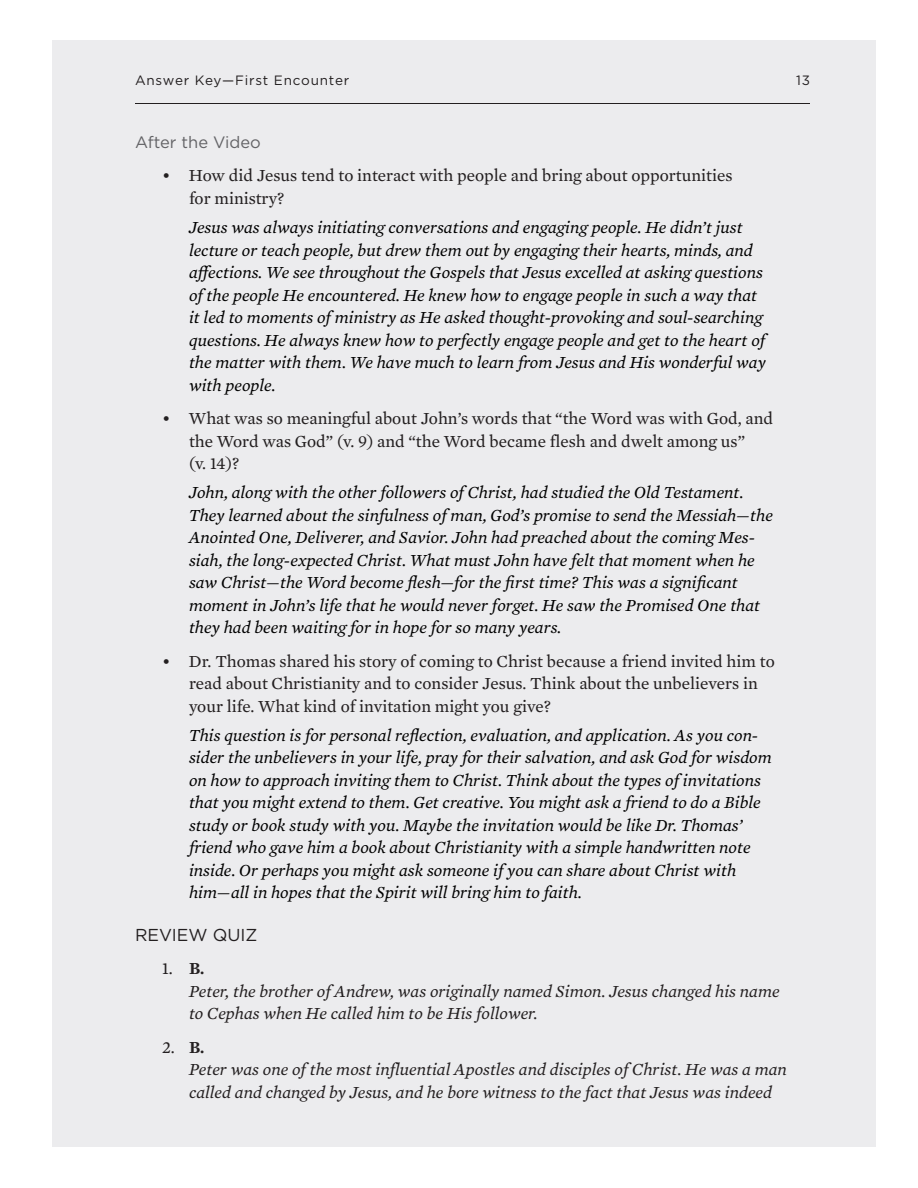
<style>
.page{position:relative;width:918px;height:1188px;background:#fff}
.page>*{position:absolute;margin:0;border:0;box-sizing:border-box;transform-origin:0 0}
._2nd_level-block-ita{font:italic 17.25px/22.5px "Mercury Text G2";color:#000}
.Questions-bullet1{font:17.25px/22.5px "Mercury Text G2";color:#231f20}
.Questions-bullet1-2{font:italic 17.25px/22.5px "Mercury Text G2";color:#231f20}
.Questions2-bullet2{font:italic 17.25px/22.5px "Mercury Text G2";color:#231f20}
.Questions2-bullet2-2{font:17.25px/22.5px "Mercury Text G2";color:#231f20}
.Sub_A_Main{font:17.25px "Gotham";color:#231f20}
.Heading_3{font:16.5px "Gotham";color:#636366}
.t1{font:13.5px "Gotham";letter-spacing:.06em;color:#231f20}
.s1{font-style:normal}
.s2{font-weight:600;font-style:normal}
</style>
<div class="page">
<div style="left:52px;top:40px;width:824px;height:1108px;background:#ececee"></div>
<hr style="left:135px;top:103px;width:675px;height:1px;background:#231f20">
<p class="t1" style="left:135px;top:71px;width:216px">Answer Key—First Encounter</p>
<p class="t1" style="left:796px;top:71px;width:15px">13</p>
<p class="Heading_3" style="left:135px;top:132px;width:127px">After the Video</p>
<p class="Questions2-bullet2-2" style="left:189px;top:164px;width:545px;text-indent:-27px">• How did Jesus tend to interact with people and bring about opportunities for ministry?</p>
<p class="_2nd_level-block-ita" style="left:189px;top:215px;width:579px">Jesus was always initiating conversations and engaging people. He didn’t just lecture or teach people, but drew them out by engaging their hearts, minds, and affections. We see throughout the Gospels that Jesus excelled at asking questions of the people He encountered. He knew how to engage people in such a way that it led to moments of ministry as He asked thought-provoking and soul-searching questions. He always knew how to perfectly engage people and get to the heart of the matter with them. We have much to learn from Jesus and His wonderful way with people.</p>
<p class="Questions-bullet1" style="left:189px;top:406px;width:586px;text-indent:-27px">• What was so meaningful about John’s words that “the Word was with God, and the Word was God” (v. 9) and “the Word became flesh and dwelt among us”<br>(v. 14)?</p>
<p class="_2nd_level-block-ita" style="left:189px;top:480px;width:585px">John, along with the other followers of Christ, had studied the Old Testament.<br>They learned about the sinfulness of man, God’s promise to send the Messiah—the Anointed One, Deliverer, and Savior. John had preached about the coming Mes&shy;siah, the long-expected Christ. What must John have felt that moment when he saw Christ—the Word become flesh—for the first time? This was a significant moment in John’s life that he would never forget. He saw the Promised One that they had been waiting for in hope for so many years.</p>
<p class="Questions-bullet1" style="left:189px;top:649px;width:587px;text-indent:-27px">• Dr. Thomas shared his story of coming to Christ because a friend invited him to read about Christianity and to consider Jesus. Think about the unbelievers in your life. What kind of invitation might you give?</p>
<p class="_2nd_level-block-ita" style="left:189px;top:723px;width:584px">This question is for personal reflection, evaluation, and application. As you con&shy;sider the unbelievers in your life, pray for their salvation, and ask God for wisdom on how to approach inviting them to Christ. Think about the types of invitations that you might extend to them. Get creative. You might ask a friend to do a Bible study or book study with you. Maybe the invitation would be like Dr. Thomas’ friend who gave him a book about Christianity with a simple handwritten note inside. Or perhaps you might ask someone if you can share about Christ with him—all in hopes that the Spirit will bring him to faith.</p>
<p class="Sub_A_Main" style="left:135px;top:924px;width:124px">REVIEW QUIZ</p>
<p class="Questions2-bullet2" style="left:189px;top:957px;width:592px;text-indent:-27px"><span class="s1">1.</span> <span class="s2">B.<br></span>Peter, the brother of Andrew, was originally named Simon. Jesus changed his name to Cephas when He called him to be His follower.</p>
<p class="Questions-bullet1-2" style="left:189px;top:1035px;width:600px;text-indent:-27px"><span class="s1">2.</span> <span class="s2">B.<br></span>Peter was one of the most influential Apostles and disciples of Christ. He was a man called and changed by Jesus, and he bore witness to the fact that Jesus was indeed</p>
</div>
